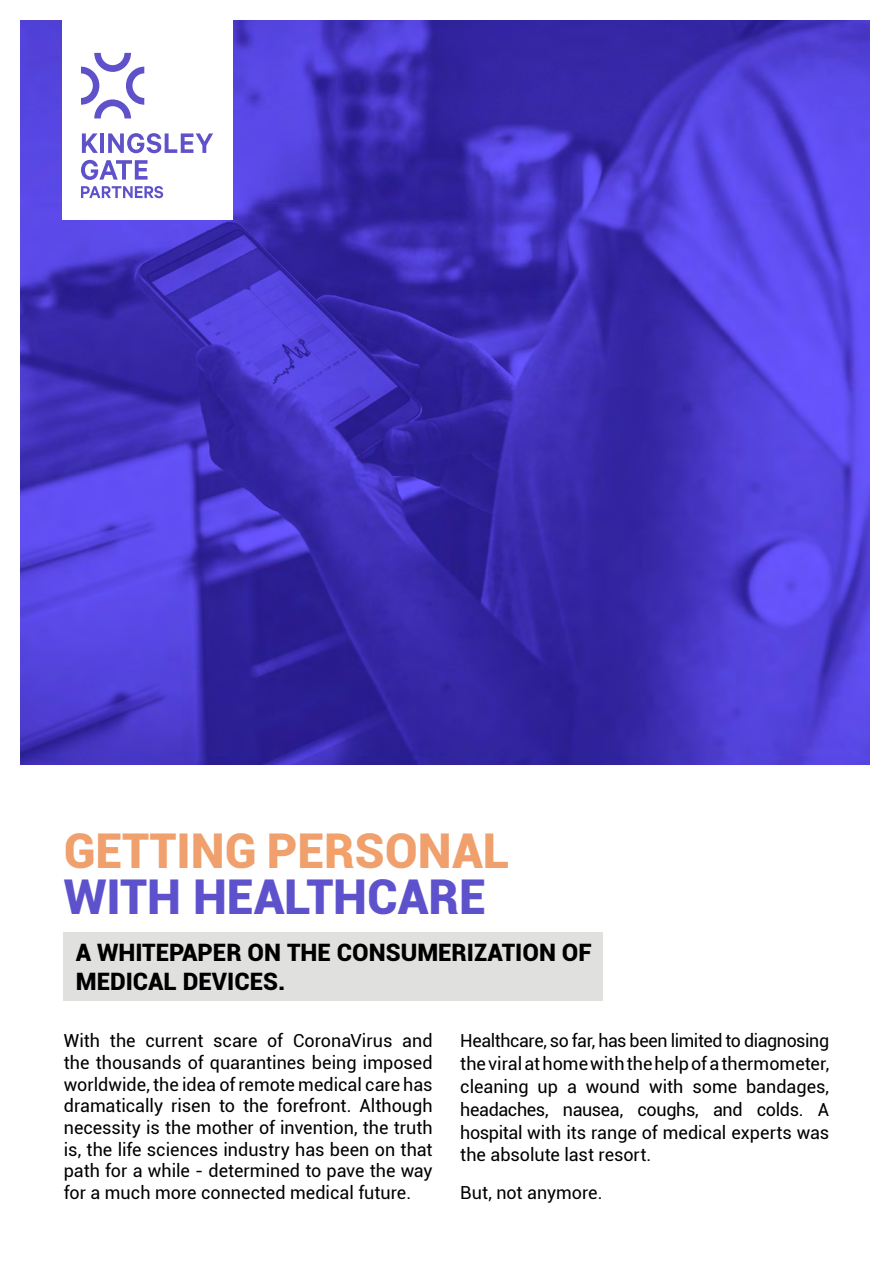
<style>
.page{position:relative;width:893px;height:1263px;background:#fff}
.page>*{position:absolute;margin:0;border:0;box-sizing:border-box;transform-origin:0 0}
.t1{font:900 48px/45.6px "Roboto";color:#f0a06c}
.t2{font:900 24px/28.8px "Roboto";color:#000}
.t3{font:18px/21.8px "Roboto";color:#000;text-align:justify}
.s1{color:#f2a16b}
.s2{color:#5e52cc}
</style>
<div class="page">
<div style="left:64px;top:932px;width:539px;height:69px;background:#e0e0df"></div>
<img style="left:20px;top:21px;width:849px;height:744px">
<div style="left:62px;top:0;width:170px;height:219px;background:#fff"></div>
<svg style="left:81px;top:53px;width:63px;height:65px"></svg>
<svg style="left:81px;top:186px;width:82px;height:12px"></svg>
<svg style="left:82px;top:133px;width:16px;height:20px"></svg>
<hr style="left:100px;top:133px;width:4px;height:20px;background:#5f51ca">
<svg style="left:108px;top:133px;width:105px;height:20px"></svg>
<svg style="left:81px;top:160px;width:67px;height:20px"></svg>
<h1 class="t1" style="left:64px;top:826px;width:447px">GETTING PE<span class="s1">R</span>SONAL<br><span class="s2">WITH HEALTHCARE</span></h1>
<h2 class="t2" style="left:76px;top:937px;width:518px">A WHITEPAPER ON THE CONSUMERIZATION OF<br>MEDICAL DEVICES.</h2>
<p class="t3" style="left:64px;top:1029px;width:370px">With the current scare of CoronaVirus and the thousands of quarantines being imposed worldwide, the idea of remote medical care has dramatically risen to the forefront. Although necessity is the mother of invention, the truth is, the life sciences industry has been on that path for a while - determined to pave the way for a much more connected medical future.</p>
<p class="t3" style="left:460px;top:1029px;width:370px;line-height:22.8px">Healthcare, so far, has been limited to diagnosing the viral at home with the help of a thermometer, cleaning up a wound with some bandages, headaches, nausea, coughs, and colds. A hospital with its range of medical experts was the absolute last resort.</p>
<p class="t3" style="left:460px;top:1181px;width:144px">But, not anymore.</p>
</div>
